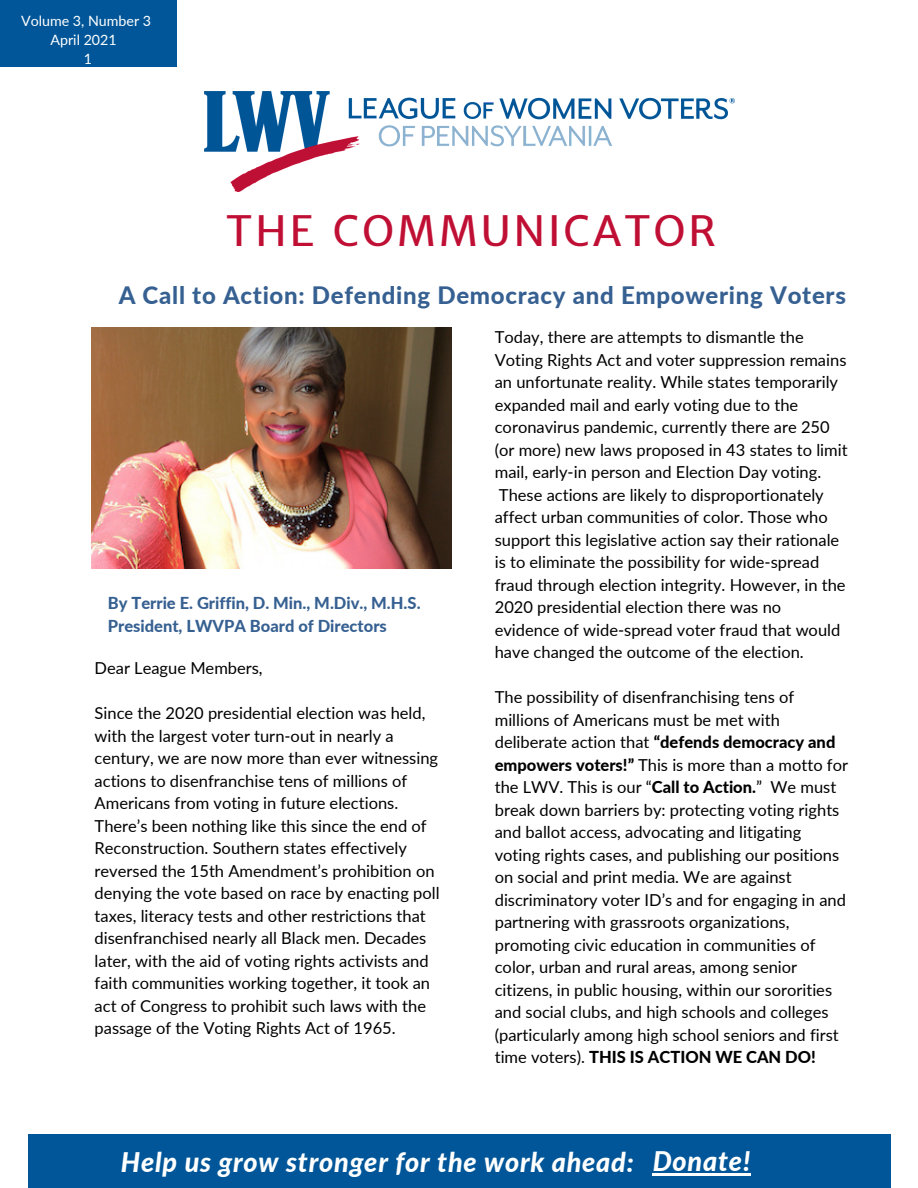
<style>
.page{position:relative;width:918px;height:1188px;background:#fff}
.page>*{position:absolute;margin:0;border:0;box-sizing:border-box;transform-origin:0 0}
.t1{font:42px "Merriweather Sans";letter-spacing:.06em;color:#c00f34}
.t2{font:italic 800 27px "Lato";letter-spacing:.03em;color:#fff}
.t3{font:800 24px "Lato";letter-spacing:.03em;color:#366091}
.t4{font:16.5px/22.5px "Lato";color:#000}
.t5{font:800 16.5px "Lato";color:#366091}
.t6{font:14.25px/19.2px "Lato";color:#fff}
.s1{font-weight:800}
</style>
<div class="page">
<div style="left:28px;top:1135px;width:863px;height:53px;background:#005698"></div>
<img style="left:205px;top:92px;width:530px;height:100px">
<img style="left:92px;top:328px;width:360px;height:241px">
<hr style="left:653px;top:1173px;width:98px;height:3px;background:#fff">
<div style="left:0;top:0;width:176px;height:67px;background:#005698"></div>
<p class="t6" style="left:21px;top:10px;width:132px">Volume 3, Number 3</p>
<p class="t6" style="left:84px;top:30px;width:34px;text-indent:-33px">April 2021<br>1</p>
<p class="t1" style="left:226px;top:204px;width:492px">THE COMMUNICATOR</p>
<p class="t3" style="left:119px;top:280px;width:729px">A Call to Action: Defending Democracy and Empowering Voters</p>
<p class="t5" style="left:108px;top:593px;width:314px">By Terrie E. Griffin, D. Min., M.Div., M.H.S.</p>
<p class="t5" style="left:108px;top:615px;width:281px">President, LWVPA Board of Directors</p>
<p class="t4" style="left:95px;top:657px;width:170px">Dear League Members,</p>
<p class="t4" style="left:95px;top:702px;width:346px">Since the 2020 presidential election was held, with the largest voter turn-out in nearly a century, we are now more than ever witnessing actions to disenfranchise tens of millions of Americans from voting in future elections.<br>There’s been nothing like this since the end of Reconstruction. Southern states effectively reversed the 15th Amendment’s prohibition on denying the vote based on race by enacting poll taxes, literacy tests and other restrictions that disenfranchised nearly all Black men. Decades later, with the aid of voting rights activists and faith communities working together, it took an act of Congress to prohibit such laws with the passage of the Voting Rights Act of 1965.</p>
<p class="t4" style="left:495px;top:326px;width:354px">Today, there are attempts to dismantle the Voting Rights Act and voter suppression remains an unfortunate reality. While states temporarily expanded mail and early voting due to the coronavirus pandemic, currently there are 250 (or more) new laws proposed in 43 states to limit mail, early-in person and Election Day voting.<br>These actions are likely to disproportionately affect urban communities of color. Those who support this legislative action say their rationale is to eliminate the possibility for wide-spread fraud through election integrity. However, in the 2020 presidential election there was no evidence of wide-spread voter fraud that would have changed the outcome of the election.</p>
<p class="t4" style="left:495px;top:686px;width:355px">The possibility of disenfranchising tens of millions of Americans must be met with deliberate action that <span class="s1">“defends democracy and empowers voters!”</span> This is more than a motto for the LWV. This is our “<span class="s1">Call to Action.</span>” We must break down barriers by: protecting voting rights and ballot access, advocating and litigating voting rights cases, and publishing our positions on social and print media. We are against discriminatory voter ID’s and for engaging in and partnering with grassroots organizations, promoting civic education in communities of color, urban and rural areas, among senior citizens, in public housing, within our sororities and social clubs, and high schools and colleges (particularly among high school seniors and first time voters). <span class="s1">THIS IS ACTION WE CAN DO!</span></p>
<p class="t2" style="left:121px;top:1146px;width:514px">Help us grow stronger for the work ahead:</p>
<p class="t2" style="left:653px;top:1144px;width:99px">Donate!</p>
</div>
